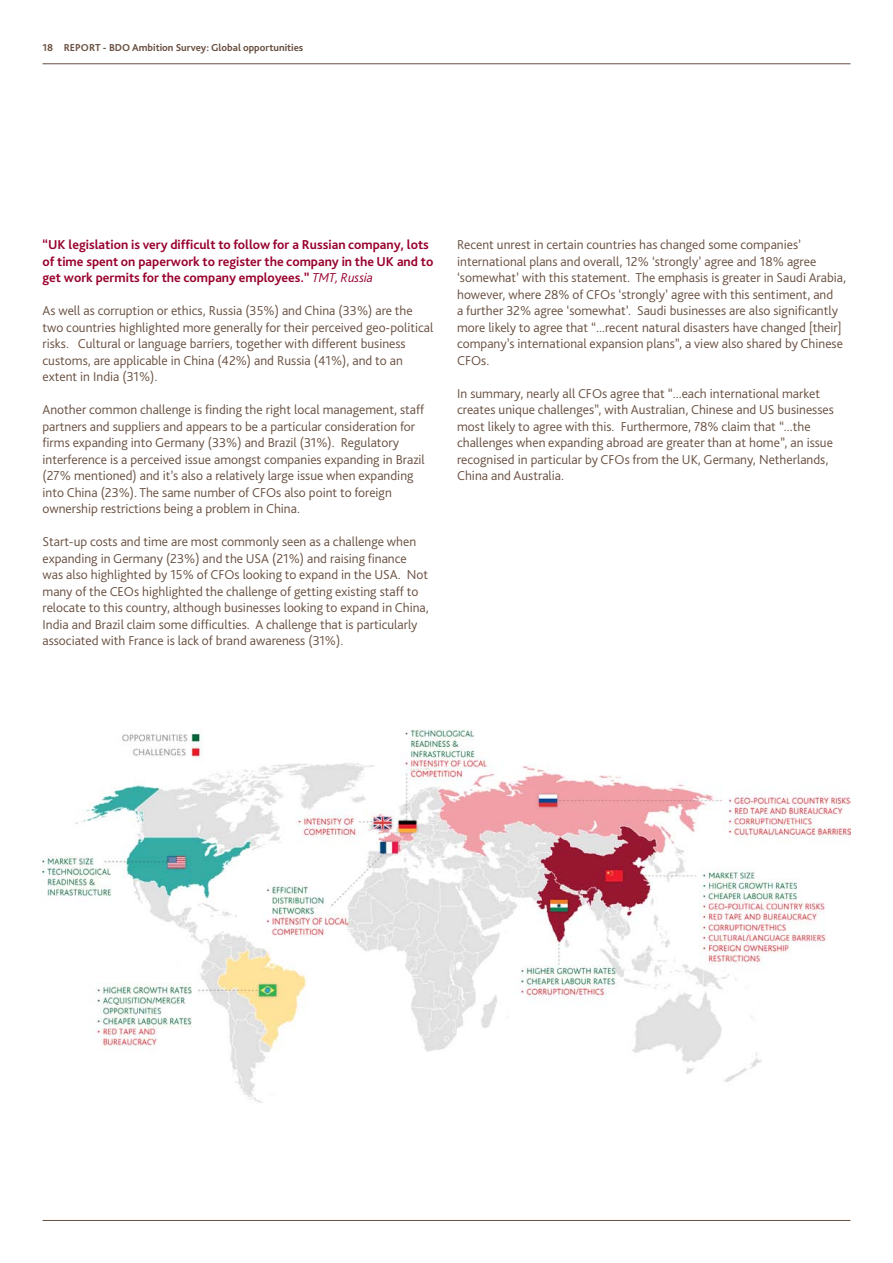
<style>
.page{position:relative;width:893px;height:1263px;background:#fff}
.page>*{position:absolute;margin:0;border:0;box-sizing:border-box;transform-origin:0 0}
.Body_text{font:300 13.5px/16.5px "Bliss Pro";color:#674e3f}
.Quotes{font:700 13.5px/16.5px "Bliss Pro";color:#98012d}
.t1{font:700 10.5px "Bliss Pro";color:#674e3f}
.s1{font-weight:300;font-style:italic}
</style>
<div class="page">
<hr style="left:43px;top:63px;width:807px;height:1px;background:#674e3f">
<hr style="left:43px;top:1220px;width:807px;height:1px;background:#674e3f">
<img style="left:43px;top:729px;width:807px;height:374px">
<p class="t1" style="left:43px;top:40px;width:262px">18 REPORT - BDO Ambition Survey: Global opportunities</p>
<p class="Quotes" style="left:43px;top:236px;width:392px">“UK legislation is very difficult to follow for a Russian company, lots of time spent on paperwork to register the company in the UK and to get work permits for the company employees.” <span class="s1">TMT, Russia</span></p>
<p class="Body_text" style="left:43px;top:302px;width:392px">As well as corruption or ethics, Russia (35%) and China (33%) are the two countries highlighted more generally for their perceived geo-political risks. Cultural or language barriers, together with different business customs, are applicable in China (42%) and Russia (41%), and to an extent in India (31%).</p>
<p class="Body_text" style="left:43px;top:401px;width:384px">Another common challenge is finding the right local management, staff partners and suppliers and appears to be a particular consideration for firms expanding into Germany (33%) and Brazil (31%). Regulatory interference is a perceived issue amongst companies expanding in Brazil (27% mentioned) and it’s also a relatively large issue when expanding into China (23%). The same number of CFOs also point to foreign ownership restrictions being a problem in China.</p>
<p class="Body_text" style="left:43px;top:533px;width:388px">Start-up costs and time are most commonly seen as a challenge when expanding in Germany (23%) and the USA (21%) and raising finance was also highlighted by 15% of CFOs looking to expand in the USA. Not many of the CEOs highlighted the challenge of getting existing staff to relocate to this country, although businesses looking to expand in China, India and Brazil claim some difficulties. A challenge that is particularly associated with France is lack of brand awareness (31%).</p>
<p class="Body_text" style="left:457px;top:236px;width:390px">Recent unrest in certain countries has changed some companies’ international plans and overall, 12% ‘strongly’ agree and 18% agree ‘somewhat’ with this statement. The emphasis is greater in Saudi Arabia, however, where 28% of CFOs ‘strongly’ agree with this sentiment, and<br>a further 32% agree ‘somewhat’. Saudi businesses are also significantly more likely to agree that “...recent natural disasters have changed [their] company’s international expansion plans”, a view also shared by Chinese CFOs.</p>
<p class="Body_text" style="left:457px;top:384px;width:378px">In summary, nearly all CFOs agree that “...each international market creates unique challenges”, with Australian, Chinese and US businesses most likely to agree with this. Furthermore, 78% claim that “...the challenges when expanding abroad are greater than at home”, an issue recognised in particular by CFOs from the UK, Germany, Netherlands, China and Australia.</p>
</div>
